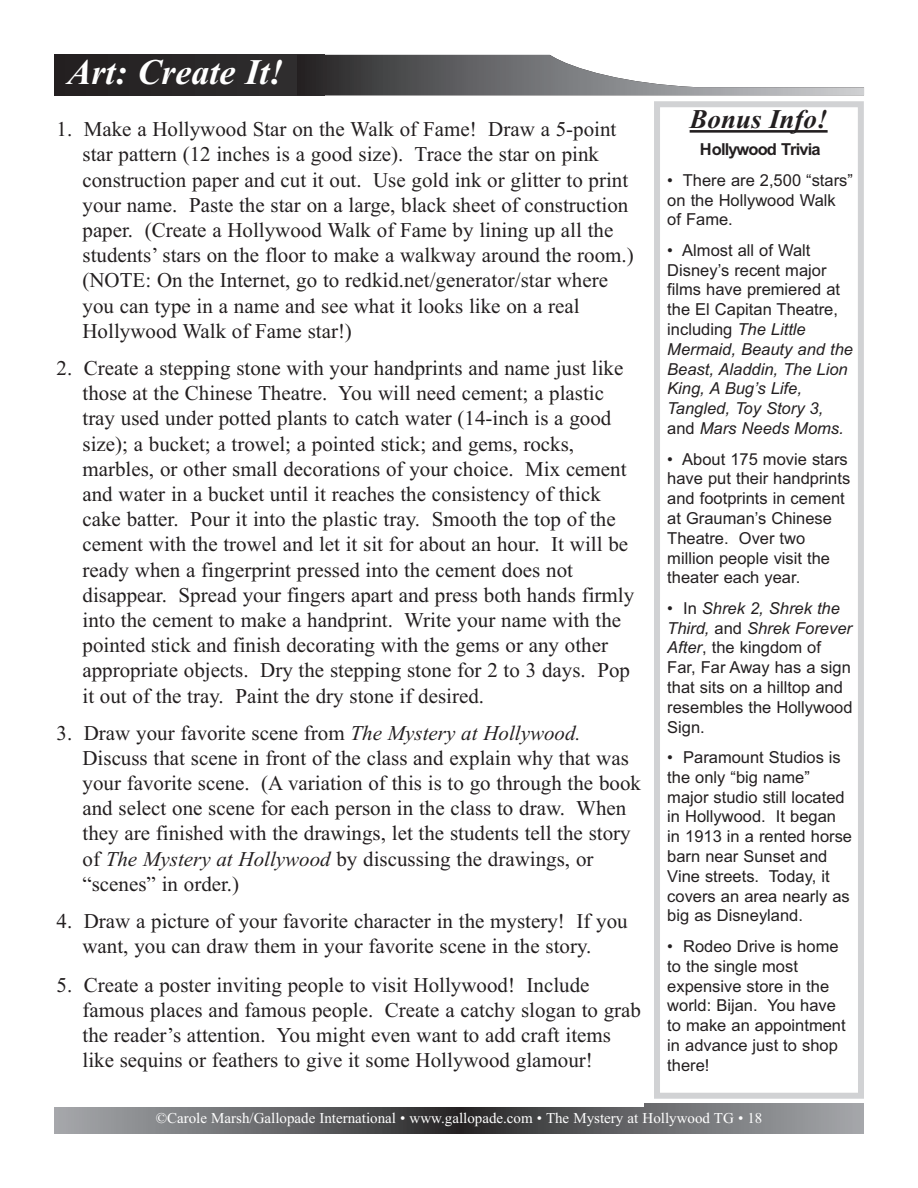
<style>
.page{position:relative;width:918px;height:1188px;background:#fff}
.page>*{position:absolute;margin:0;border:0;box-sizing:border-box;transform-origin:0 0}
.t1{font:36px "Times New Roman PS Bold Italic MT OTF";color:#fff}
.t2{font:27px "Times New Roman PS Bold Italic MT OTF";color:#231f20}
.t3{font:21px/25.2px "Times New Roman";color:#231f20}
.t4{font:16.5px/19.8px "Arial";color:#231f20}
.t5{font:italic 16.5px/19.8px "Arial";color:#231f20}
.t6{font:16.5px "Arial Bold MT OTF";letter-spacing:-.055em;color:#231f20}
.t7{font:15px "Times New Roman";color:#fff}
.s1{font-style:italic}
.s2{font-style:normal}
</style>
<div class="page">
<div style="left:54px;top:55px;width:270px;height:40px;background:#282526"></div>
<svg style="left:324px;top:55px;width:540px;height:40px"></svg>
<div style="left:457px;top:1104px;width:407px;height:30px;background:linear-gradient(to right,#2a292a,#a9abaf)"></div>
<div style="left:54px;top:1104px;width:408px;height:30px;background:linear-gradient(to right,#a9acaf,#2b292a)"></div>
<svg style="left:654px;top:101px;width:210px;height:998px"></svg>
<div style="left:661px;top:108px;width:195px;height:34px;background:#fff"></div>
<hr style="left:690px;top:130px;width:138px;height:3px;background:#231f20">
<div style="left:54px;top:120px;width:589px;height:987px;background:#fff"></div>
<h1 class="t1" style="left:68px;top:60px;width:217px">Art: Create It!</h1>
<p class="t3" style="left:83px;top:119px;width:553px;text-indent:-26px">1. Make a Hollywood Star on the Walk of Fame! Draw a 5-point star pattern (12 inches is a good size). Trace the star on pink construction paper and cut it out. Use gold ink or glitter to print your name. Paste the star on a large, black sheet of construction paper. (Create a Hollywood Walk of Fame by lining up all the students’ stars on the floor to make a walkway around the room.) (NOTE: On the Internet, go to redkid.net/generator/star where you can type in a name and see what it looks like on a real Hollywood Walk of Fame star!)</p>
<p class="t3" style="left:83px;top:357px;width:553px;text-indent:-26px">2. Create a stepping stone with your handprints and name just like those at the Chinese Theatre. You will need cement; a plastic tray used under potted plants to catch water (14-inch is a good size); a bucket; a trowel; a pointed stick; and gems, rocks, marbles, or other small decorations of your choice. Mix cement and water in a bucket until it reaches the consistency of thick cake batter. Pour it into the plastic tray. Smooth the top of the cement with the trowel and let it sit for about an hour. It will be ready when a fingerprint pressed into the cement does not disappear. Spread your fingers apart and press both hands firmly into the cement to make a handprint. Write your name with the pointed stick and finish decorating with the gems or any other appropriate objects. Dry the stepping stone for 2 to 3 days. Pop it out of the tray. Paint the dry stone if desired.</p>
<p class="t3" style="left:83px;top:722px;width:560px;text-indent:-26px">3. Draw your favorite scene from <span class="s1">The Mystery at Hollywood.<br></span>Discuss that scene in front of the class and explain why that was your favorite scene. (A variation of this is to go through the book and select one scene for each person in the class to draw. When they are finished with the drawings, let the students tell the story of <span class="s1">The Mystery at Hollywood</span> by discussing the drawings, or “scenes” in order.)</p>
<p class="t3" style="left:57px;top:910px;width:573px;text-align:center">4. Draw a picture of your favorite character in the mystery! If you want, you can draw them in your favorite scene in the story.</p>
<p class="t3" style="left:83px;top:974px;width:560px;text-indent:-26px">5. Create a poster inviting people to visit Hollywood! Include famous places and famous people. Create a catchy slogan to grab the reader’s attention. You might even want to add craft items like sequins or feathers to give it some Hollywood glamour!</p>
<p class="t2" style="left:690px;top:110px;width:139px">Bonus Info!</p>
<p class="t6" style="left:700px;top:143px;width:122px">Hollywood Trivia</p>
<p class="t4" style="left:667px;top:172px;width:187px">• There are 2,500 “stars” on the Hollywood Walk of Fame.</p>
<p class="t5" style="left:667px;top:242px;width:187px"><span class="s2">• Almost all of Walt<br>Disney’s recent major films have premiered at the El Capitan Theatre, including</span> The Little<br>Mermaid, Beauty and the<br>Beast, Aladdin, The Lion<br>King, A Bug’s Life,<br>Tangled, Toy Story 3, <span class="s2">and</span> Mars Needs Moms.</p>
<p class="t4" style="left:667px;top:450px;width:184px">• About 175 movie stars have put their handprints and footprints in cement at Grauman’s Chinese<br>Theatre. Over two million people visit the theater each year.</p>
<p class="t4" style="left:667px;top:600px;width:187px">• In <span class="s1">Shrek 2, Shrek the<br>Third,</span> and <span class="s1">Shrek Forever<br>After</span>, the kingdom of<br>Far, Far Away has a sign that sits on a hilltop and resembles the Hollywood<br>Sign.</p>
<p class="t4" style="left:667px;top:749px;width:186px">• Paramount Studios is the only “big name” major studio still located in Hollywood. It began in 1913 in a rented horse barn near Sunset and<br>Vine streets. Today, it covers an area nearly as big as Disneyland.</p>
<p class="t4" style="left:667px;top:938px;width:180px">• Rodeo Drive is home to the single most expensive store in the world: Bijan. You have to make an appointment in advance just to shop there!</p>
<p class="t7" style="left:156px;top:1113px;width:608px">©Carole Marsh/Gallopade International • www.gallopade.com • The Mystery at Hollywood TG • 18</p>
</div>
